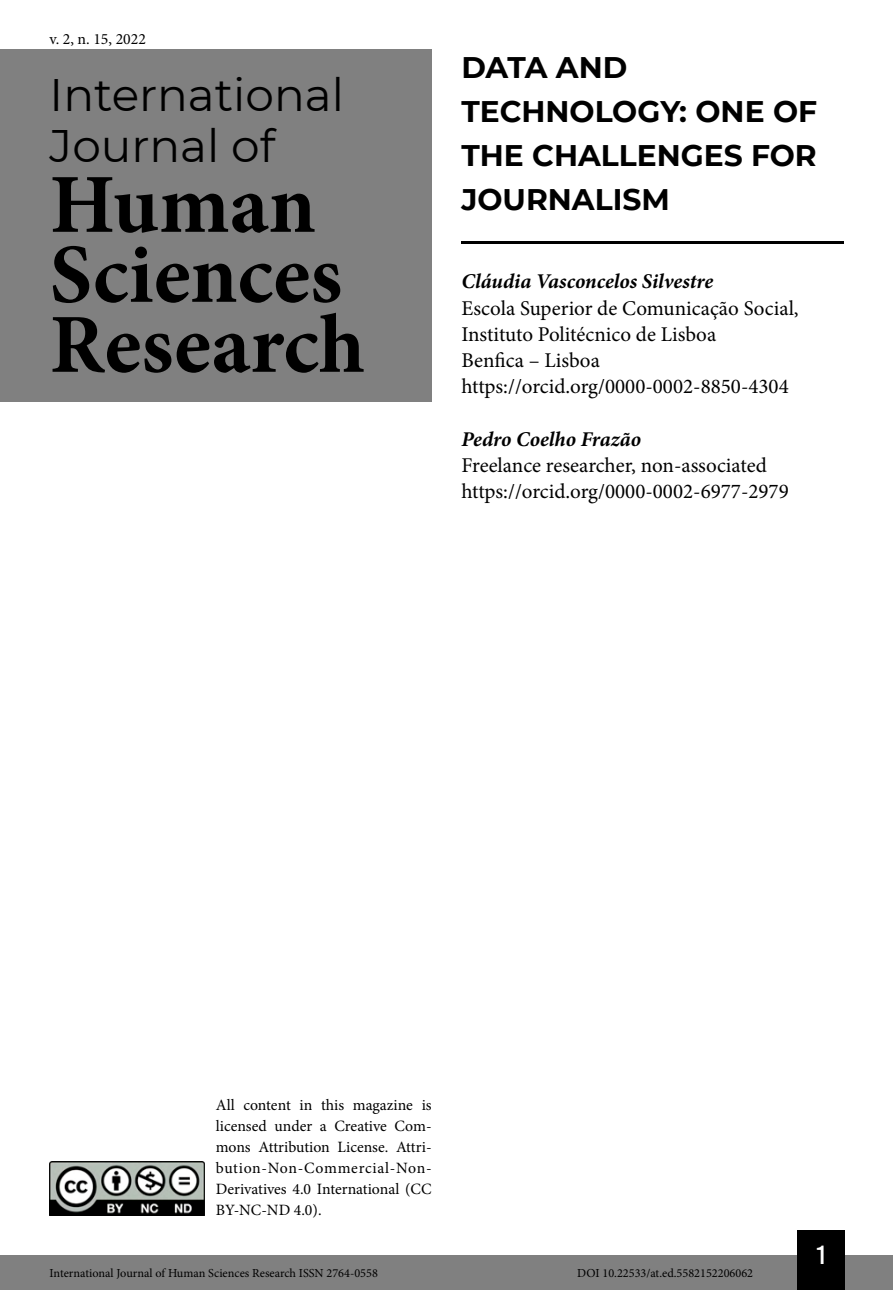
<style>
.page{position:relative;width:893px;height:1290px;background:#fff}
.page>*{position:absolute;margin:0;border:0;box-sizing:border-box;transform-origin:0 0}
.t1{font:700 84px/70px "Minion Pro";color:#000}
.t2{font:45.5px/50.8px "Montserrat";color:#000}
.Título_Artigo{font:700 29.75px/43.8px "Montserrat";color:#000}
.t3{font:26.25px "Bebas Kai";color:#fff}
.Infos_autor{font:21px/26.2px "Minion Pro";color:#000}
.Autor{font:italic 700 21px "Minion Pro";letter-spacing:-.005em;color:#000}
.t4{font:15.75px/21px "Minion Pro";color:#000;text-align:justify}
.t5{font:12.25px "Minion Pro";color:#000}
</style>
<div class="page">
<div style="left:0;top:1255px;width:893px;height:35px;background:#808080"></div>
<div style="left:797px;top:1230px;width:48px;height:60px;background:#000"></div>
<img style="left:50px;top:1161px;width:154px;height:54px">
<div style="left:0;top:50px;width:432px;height:352px;background:#808080"></div>
<hr style="left:461px;top:241px;width:382px;height:3px;background:#000">
<p class="t4" style="left:50px;top:28px;width:98px">v. 2, n. 15, 2022</p>
<h2 class="t2" style="left:50px;top:68px;width:296px">International<br>Journal of</h2>
<h1 class="t1" style="left:50px;top:169px;width:317px">Human<br>Sciences<br>Research</h1>
<p class="Título_Artigo" style="left:461px;top:44px;width:357px">DATA AND<br>TECHNOLOGY: ONE OF<br>THE CHALLENGES FOR<br>JOURNALISM</p>
<p class="Autor" style="left:461px;top:267px;width:253px">Cláudia Vasconcelos Silvestre</p>
<p class="Infos_autor" style="left:461px;top:295px;width:339px">Escola Superior de Comunicação Social,<br>Instituto Politécnico de Lisboa</p>
<p class="Infos_autor" style="left:461px;top:347px;width:140px">Benfica – Lisboa</p>
<p class="Infos_autor" style="left:461px;top:374px;width:329px">https://orcid.org/0000-0002-8850-4304</p>
<p class="Autor" style="left:461px;top:424px;width:181px">Pedro Coelho Frazão</p>
<p class="Infos_autor" style="left:461px;top:452px;width:307px">Freelance researcher, non-associated</p>
<p class="Infos_autor" style="left:461px;top:479px;width:329px">https://orcid.org/0000-0002-6977-2979</p>
<p class="t4" style="left:216px;top:1095px;width:217px">All content in this magazine is licensed under a Creative Com&shy;mons Attribution License. Attri&shy;bution-Non-Commercial-Non-Derivatives 4.0 International (CC BY-NC-ND 4.0).</p>
<p class="t3" style="left:817px;top:1241px;width:10px">1</p>
<p class="t5" style="left:50px;top:1265px;width:330px">International Journal of Human Sciences Research ISSN 2764-0558</p>
<p class="t5" style="left:577px;top:1265px;width:177px">DOI 10.22533/at.ed.5582152206062</p>
</div>
